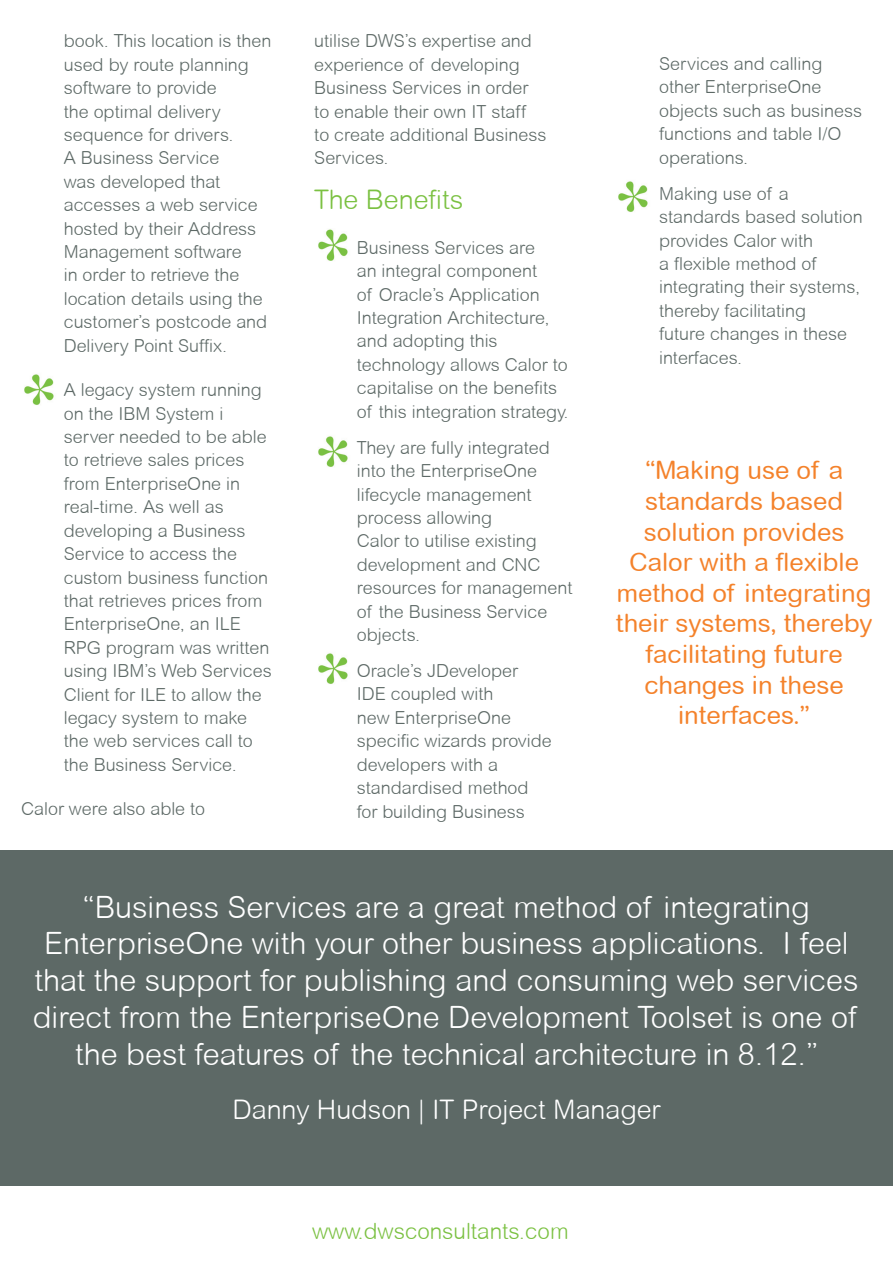
<style>
.page{position:relative;width:893px;height:1263px;background:#fff}
.page>*{position:absolute;margin:0;border:0;box-sizing:border-box;transform-origin:0 0}
.t1{font:300 30.75px/36.9px "Arial Rounded MT";color:#fff;text-align:center}
.t2{font:300 27px "Arial Rounded MT";color:#fff}
.t3{font:300 27px "Arial Rounded MT";color:#7bc142}
.t4{font:25.5px/30.6px "Arial Rounded MT";color:#f4822b;text-align:center}
.t5{font:300 22.5px "Arial Rounded MT";color:#7bc142}
.t6{font:300 18px/23.4px "Arial Rounded MT";color:#5d6966}
</style>
<div class="page">
<div style="left:0;top:850px;width:893px;height:336px;background:#5d6966"></div>
<img style="left:24px;top:374px;width:30px;height:31px">
<img style="left:318px;top:229px;width:30px;height:32px">
<img style="left:318px;top:436px;width:30px;height:31px">
<img style="left:318px;top:653px;width:30px;height:31px">
<img style="left:618px;top:181px;width:30px;height:31px">
<p class="t6" style="left:64px;top:29px;width:209px">book. This location is then used by route planning software to provide<br>the optimal delivery sequence for drivers.<br>A Business Service<br>was developed that accesses a web service hosted by their Address<br>Management software<br>in order to retrieve the location details using the customer’s postcode and<br>Delivery Point Suffix.</p>
<p class="t6" style="left:64px;top:378px;width:209px">A legacy system running on the IBM System i server needed to be able to retrieve sales prices from EnterpriseOne in real-time. As well as developing a Business<br>Service to access the custom business function that retrieves prices from<br>EnterpriseOne, an ILE<br>RPG program was written using IBM’s Web Services<br>Client for ILE to allow the legacy system to make the web services call to the Business Service.</p>
<p class="t6" style="left:21px;top:797px;width:185px">Calor were also able to</p>
<p class="t6" style="left:314px;top:29px;width:234px">utilise DWS’s expertise and experience of developing<br>Business Services in order to enable their own IT staff<br>to create additional Business<br>Services.</p>
<p class="t3" style="left:314px;top:184px;width:150px">The Benefits</p>
<p class="t6" style="left:357px;top:236px;width:213px">Business Services are<br>an integral component<br>of Oracle’s Application<br>Integration Architecture, and adopting this technology allows Calor to capitalise on the benefits of this integration strategy.</p>
<p class="t6" style="left:357px;top:435px;width:217px">They are fully integrated into the EnterpriseOne lifecycle management process allowing<br>Calor to utilise existing development and CNC resources for management of the Business Service objects.</p>
<p class="t6" style="left:357px;top:659px;width:197px">Oracle’s JDeveloper<br>IDE coupled with<br>new EnterpriseOne specific wizards provide developers with a standardised method for building Business</p>
<p class="t6" style="left:659px;top:52px;width:204px">Services and calling other EnterpriseOne objects such as business functions and table I/O operations.</p>
<p class="t6" style="left:659px;top:182px;width:205px">Making use of a standards based solution provides Calor with<br>a flexible method of integrating their systems, thereby facilitating<br>future changes in these interfaces.</p>
<p class="t4" style="left:616px;top:455px;width:258px">“Making use of a standards based solution provides<br>Calor with a flexible method of integrating their systems, thereby facilitating future changes in these interfaces.”</p>
<p class="t1" style="left:33px;top:888px;width:827px">“Business Services are a great method of integrating EnterpriseOne with your other business applications. I feel that the support for publishing and consuming web services direct from the EnterpriseOne Development Toolset is one of the best features of the technical architecture in 8.12.”</p>
<p class="t2" style="left:232px;top:1094px;width:430px">Danny Hudson | IT Project Manager</p>
<p class="t5" style="left:312px;top:1218px;width:258px">www.dwsconsultants.com</p>
</div>
